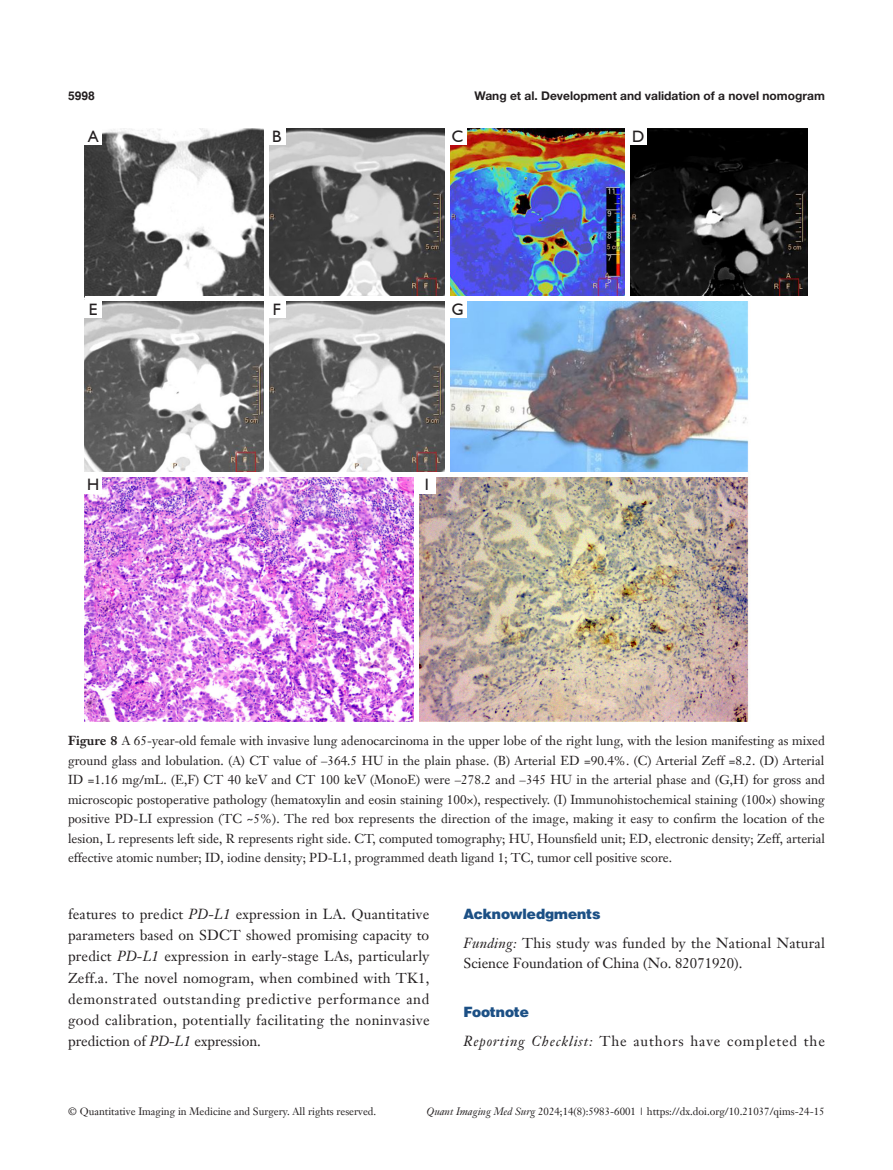
<style>
.page{position:relative;width:893px;height:1170px;background:#fff}
.page>*{position:absolute;margin:0;border:0;box-sizing:border-box;transform-origin:0 0}
.t1{font:16.5px "Humanist 521 BT";color:#231f20}
.t2{font:14.25px/21.3px "Janson Text LT";letter-spacing:.015em;color:#231f20;text-align:justify}
.t3{font:14.25px "Janson Text LT";letter-spacing:.06em;color:#231f20}
.t4{font:900 14.25px "Helvetica";color:#1c5085}
.t5{font:12.75px/19.5px "Janson Text LT";color:#231f20;text-align:justify}
.t6{font:700 12px "Helvetica Neue LT Pro";color:#231f20}
.t7{font:700 12px "Helvetica";color:#231f20}
.t8{font:10.5px "Janson Text LT";color:#231f20}
.s1{font-weight:700}
.s2{font-style:italic}
</style>
<div class="page">
<img style="left:85px;top:128px;width:723px;height:594px">
<div style="left:264px;top:128px;width:5px;height:346px;background:#fff"></div>
<hr style="left:445px;top:128px;width:4px;height:346px;background:#fff">
<hr style="left:626px;top:128px;width:4px;height:172px;background:#fff">
<div style="left:414px;top:476px;width:5px;height:246px;background:#fff"></div>
<hr style="left:85px;top:472px;width:663px;height:4px;background:#fff">
<hr style="left:85px;top:297px;width:723px;height:4px;background:#fff">
<div style="left:85px;top:128px;width:17px;height:17px;background:#fff"></div>
<div style="left:268px;top:128px;width:17px;height:17px;background:#fff"></div>
<div style="left:449px;top:128px;width:17px;height:17px;background:#fff"></div>
<div style="left:630px;top:128px;width:17px;height:17px;background:#fff"></div>
<div style="left:85px;top:301px;width:17px;height:17px;background:#fff"></div>
<div style="left:268px;top:300px;width:17px;height:17px;background:#fff"></div>
<div style="left:449px;top:301px;width:17px;height:17px;background:#fff"></div>
<div style="left:85px;top:476px;width:17px;height:17px;background:#fff"></div>
<div style="left:418px;top:476px;width:17px;height:17px;background:#fff"></div>
<p class="t7" style="left:68px;top:88px;width:28px">5998</p>
<p class="t6" style="left:474px;top:88px;width:352px">Wang et al. Development and validation of a novel nomogram</p>
<p class="t1" style="left:88px;top:126px;width:12px">A</p>
<p class="t1" style="left:272px;top:126px;width:11px">B</p>
<p class="t1" style="left:452px;top:126px;width:13px">C</p>
<p class="t1" style="left:632px;top:126px;width:14px">D</p>
<p class="t1" style="left:89px;top:299px;width:10px">E</p>
<p class="t1" style="left:273px;top:299px;width:10px">F</p>
<p class="t1" style="left:452px;top:299px;width:13px">G</p>
<p class="t1" style="left:87px;top:474px;width:14px">H</p>
<p class="t1" style="left:425px;top:474px;width:6px">I</p>
<p class="t5" style="left:68px;top:730px;width:759px"><span class="s1">Figure 8</span> A 65-year-old female with invasive lung adenocarcinoma in the upper lobe of the right lung, with the lesion manifesting as mixed ground glass and lobulation. (A) CT value of –364.5 HU in the plain phase. (B) Arterial ED =90.4%. (C) Arterial Zeff =8.2. (D) Arterial ID =1.16 mg/mL. (E,F) CT 40 keV and CT 100 keV (MonoE) were –278.2 and –345 HU in the arterial phase and (G,H) for gross and microscopic postoperative pathology (hematoxylin and eosin staining 100×), respectively. (I) Immunohistochemical staining (100×) showing positive PD-LI expression (TC ~5%). The red box represents the direction of the image, making it easy to confirm the location of the lesion, L represents left side, R represents right side. CT, computed tomography; HU, Hounsfield unit; ED, electronic density; Zeff, arterial effective atomic number; ID, iodine density; PD-L1, programmed death ligand 1; TC, tumor cell positive score.</p>
<p class="t2" style="left:68px;top:903px;width:363px">features to predict <span class="s2">PD-L1</span> expression in LA. Quantitative parameters based on SDCT showed promising capacity to predict <span class="s2">PD-L1</span> expression in early-stage LAs, particularly Zeff.a. The novel nomogram, when combined with TK1, demonstrated outstanding predictive performance and good calibration, potentially facilitating the noninvasive prediction of <span class="s2">PD-L1</span> expression.</p>
<p class="t4" style="left:463px;top:904px;width:139px">Acknowledgments</p>
<p class="t2" style="left:463px;top:933px;width:363px;line-height:19.6px"><span class="s2">Funding:</span> This study was funded by the National Natural<br>Science Foundation of China (No. 82071920).</p>
<p class="t4" style="left:463px;top:1002px;width:67px">Footnote</p>
<p class="t3" style="left:463px;top:1032px;width:363px"><span class="s2">Reporting Checklist:</span> The authors have completed the</p>
<p class="t8" style="left:68px;top:1104px;width:310px">© Quantitative Imaging in Medicine and Surgery. All rights reserved.</p>
<p class="t8" style="left:427px;top:1104px;width:400px"><span class="s2">Quant Imaging Med Surg</span> 2024;14(8):5983-6001 | https://dx.doi.org/10.21037/qims-24-15</p>
</div>
